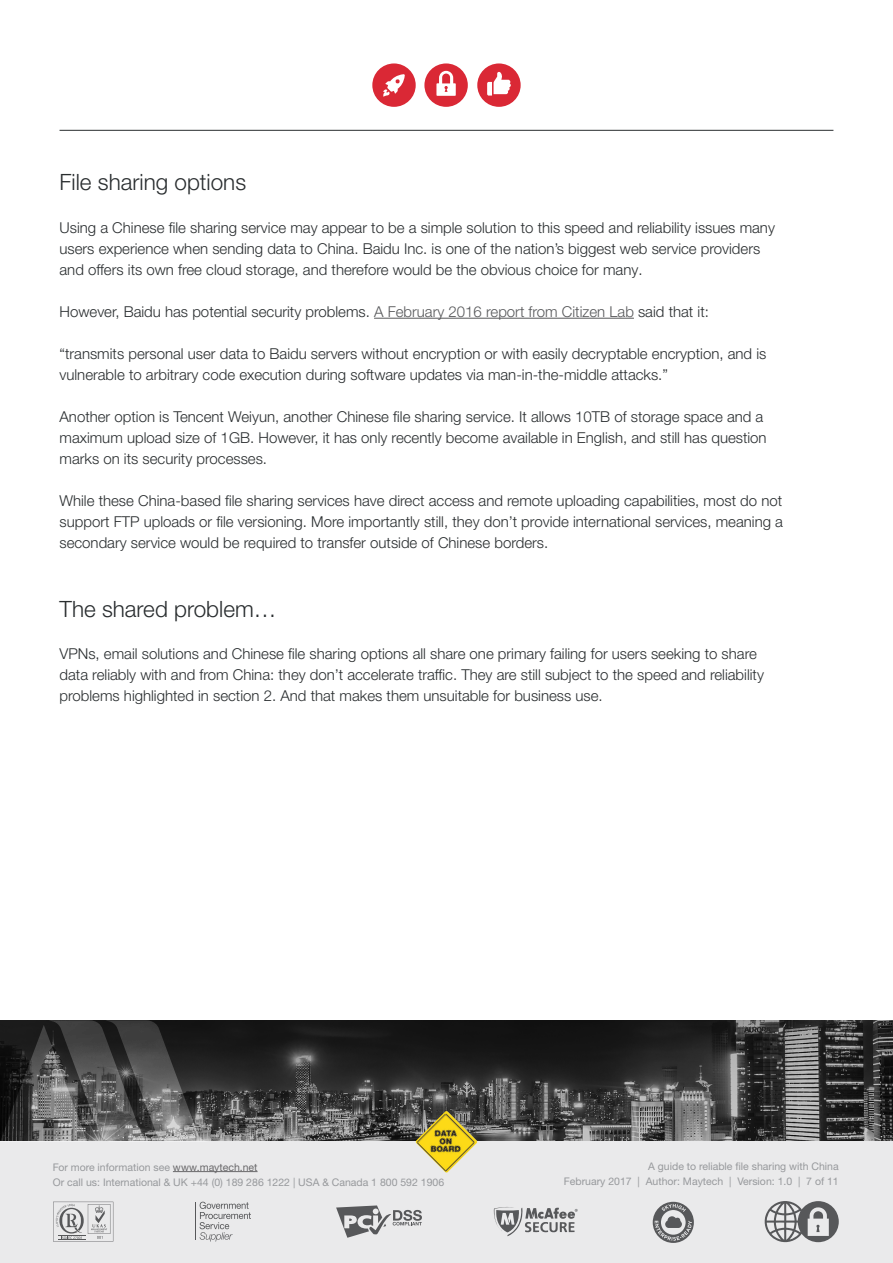
<style>
.page{position:relative;width:893px;height:1263px;background:#fff}
.page>*{position:absolute;margin:0;border:0;box-sizing:border-box;transform-origin:0 0}
.t1{font:300 22.5px "Helvetica Neue LT Pro";color:#292d2f}
.Body_copy{font:300 15px/21px "Helvetica Neue LT Pro";color:#292d2f}
.t2{font:10.5px/15px "Helvetica Neue LTCYR";color:#97999c}
.MAIN_SECTION_HEADER{font:10.5px "Helvetica Neue LT Pro";color:#97999c}
.s1{color:#57585a}
.s2{color:#69686a}
</style>
<div class="page">
<img style="left:211px;top:1020px;width:682px;height:122px">
<div style="left:0;top:1142px;width:893px;height:121px;background:#eaeaeb"></div>
<hr style="left:173px;top:1171px;width:85px;height:1px;background:#69686a">
<svg style="left:765px;top:1201px;width:74px;height:41px"></svg>
<svg style="left:653px;top:1202px;width:41px;height:41px"></svg>
<hr style="left:195px;top:1202px;width:1px;height:37px;background:#57585a">
<svg style="left:200px;top:1202px;width:51px;height:39px"></svg>
<svg style="left:53px;top:1202px;width:60px;height:39px"></svg>
<svg style="left:336px;top:1205px;width:86px;height:33px"></svg>
<svg style="left:494px;top:1207px;width:84px;height:29px"></svg>
<img style="left:415px;top:1111px;width:63px;height:62px">
<hr style="left:60px;top:130px;width:773px;height:1px;background:#292d2f">
<div style="left:372px;top:63px;width:44px;height:44px;background:#da2835;border-radius:50%"></div>
<svg style="left:383px;top:74px;width:22px;height:23px"></svg>
<div style="left:424px;top:63px;width:44px;height:44px;background:#da2835;border-radius:50%"></div>
<div style="left:477px;top:63px;width:44px;height:44px;background:#da2835;border-radius:50%"></div>
<svg style="left:436px;top:71px;width:20px;height:25px"></svg>
<svg style="left:487px;top:72px;width:24px;height:24px"></svg>
<svg style="left:0;top:1020px;width:211px;height:122px;background:#4c4c4c"></svg>
<hr style="left:374px;top:318px;width:260px;height:1px;background:#57585a">
<p class="t1" style="left:60px;top:169px;width:188px">File sharing options</p>
<p class="Body_copy" style="left:60px;top:217px;width:717px">Using a Chinese file sharing service may appear to be a simple solution to this speed and reliability issues many users experience when sending data to China. Baidu Inc. is one of the nation’s biggest web service providers and offers its own free cloud storage, and therefore would be the obvious choice for many.</p>
<p class="Body_copy" style="left:60px;top:301px;width:651px">However, Baidu has potential security problems. <span class="s1">A February 2016 report from Citizen Lab</span> said that it:</p>
<p class="Body_copy" style="left:60px;top:343px;width:708px">“transmits personal user data to Baidu servers without encryption or with easily decryptable encryption, and is vulnerable to arbitrary code execution during software updates via man-in-the-middle attacks.”</p>
<p class="Body_copy" style="left:60px;top:406px;width:709px">Another option is Tencent Weiyun, another Chinese file sharing service. It allows 10TB of storage space and a maximum upload size of 1GB. However, it has only recently become available in English, and still has question marks on its security processes.</p>
<p class="Body_copy" style="left:60px;top:490px;width:725px;text-align:justify">While these China-based file sharing services have direct access and remote uploading capabilities, most do not support FTP uploads or file versioning. More importantly still, they don’t provide international services, meaning a secondary service would be required to transfer outside of Chinese borders.</p>
<p class="t1" style="left:60px;top:595px;width:218px">The shared problem…</p>
<p class="Body_copy" style="left:60px;top:643px;width:706px">VPNs, email solutions and Chinese file sharing options all share one primary failing for users seeking to share data reliably with and from China: they don’t accelerate traffic. They are still subject to the speed and reliability problems highlighted in section 2. And that makes them unsuitable for business use.</p>
<p class="t2" style="left:53px;top:1159px;width:393px">For more information see <span class="s2">www.maytech.net<br></span>Or call us: International &amp; UK +44 (0) 189 286 1222 | USA &amp; Canada 1 800 592 1906</p>
<p class="MAIN_SECTION_HEADER" style="left:648px;top:1160px;width:192px">A guide to reliable file sharing with China</p>
<p class="MAIN_SECTION_HEADER" style="left:564px;top:1175px;width:276px">February 2017 | Author: Maytech | Version: 1.0 | 7 of 11</p>
</div>
